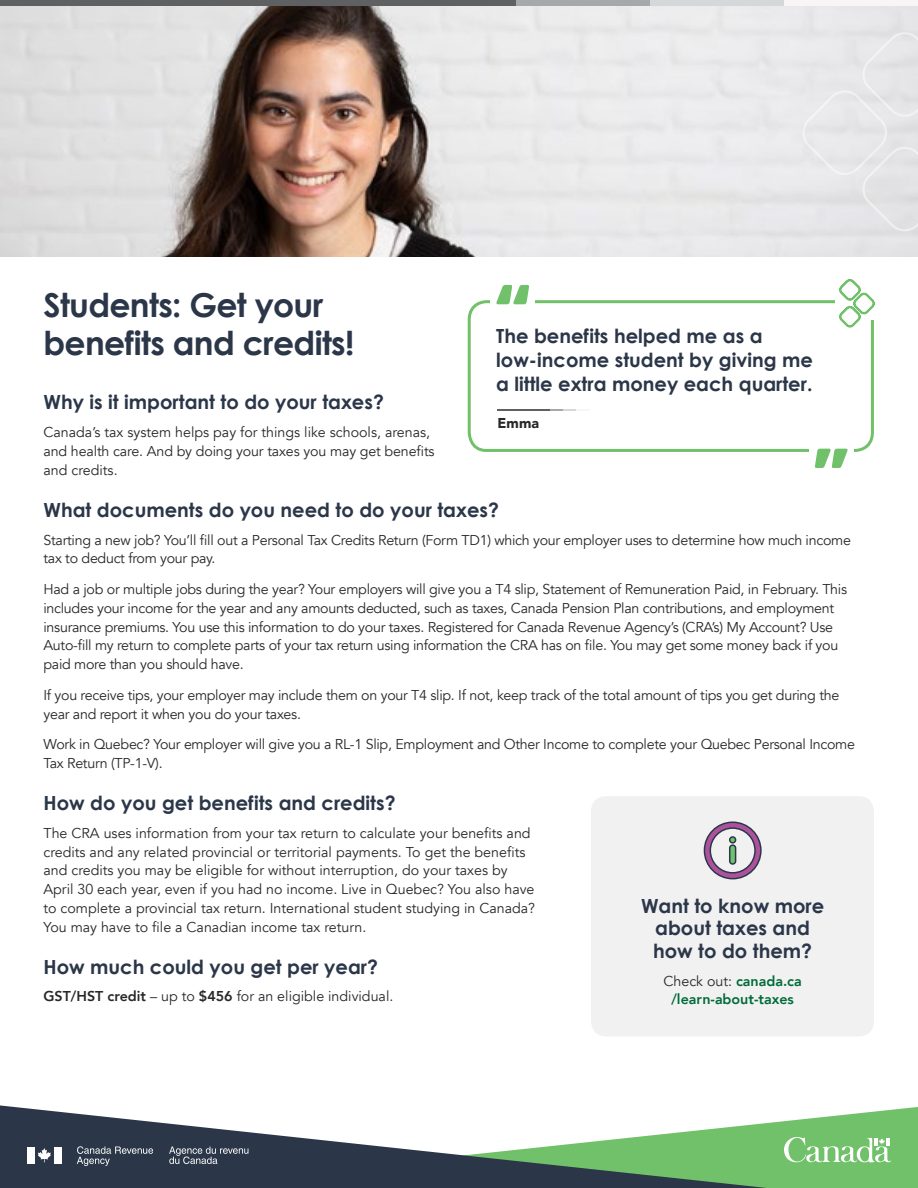
<style>
.page{position:relative;width:918px;height:1188px;background:#fff}
.page>*{position:absolute;margin:0;border:0;box-sizing:border-box;transform-origin:0 0}
.t1{font:700 33px/37.5px "Century Gothic";letter-spacing:-.02em;color:#2b3749}
.t2{font:700 19.5px/24px "Century Gothic";color:#2b3749}
.t3{font:14.25px/18.8px "Avenir";letter-spacing:-.02em;color:#292829}
.t4{font:14.25px/18.8px "Avenir";color:#292829}
.t5{font:800 14.25px/18.8px "Avenir";color:#006b39;text-align:center}
.t6{font:900 14.25px "Avenir";color:#292829}
.s1{font-weight:800}
.s2{font-weight:400;color:#292829}
</style>
<div class="page">
<div style="left:892px;top:1107px;width:26px;height:81px;background:#70c169"></div>
<svg style="left:0;top:1105px;width:892px;height:83px"></svg>
<div style="left:27px;top:1147px;width:8px;height:17px;background:#fff"></div>
<svg style="left:38px;top:1148px;width:13px;height:14px"></svg>
<div style="left:54px;top:1147px;width:8px;height:17px;background:#fff"></div>
<svg style="left:77px;top:1146px;width:76px;height:20px;background:#4d5766"></svg>
<svg style="left:169px;top:1147px;width:79px;height:17px"></svg>
<svg style="left:784px;top:1132px;width:107px;height:35px;background:#8ccd86"></svg>
<div style="left:784px;top:0;width:134px;height:7px;background:#f7f5f5"></div>
<div style="left:650px;top:0;width:134px;height:7px;background:#d6d7d8"></div>
<div style="left:515px;top:0;width:134px;height:7px;background:#a5a9ab"></div>
<div style="left:375px;top:0;width:140px;height:7px;background:#5f6061"></div>
<div style="left:0;top:0;width:381px;height:7px;background:#5f6061"></div>
<div style="left:468px;top:300px;width:406px;height:152px;border:3px solid #70c169;border-radius:18px"></div>
<div style="left:490px;top:296px;width:45px;height:12px;background:#fff"></div>
<svg style="left:496px;top:285px;width:33px;height:19px"></svg>
<div style="left:809px;top:446px;width:45px;height:12px;background:#fff"></div>
<svg style="left:815px;top:449px;width:33px;height:19px"></svg>
<svg style="left:536px;top:409px;width:40px;height:2px"></svg>
<hr style="left:498px;top:409px;width:38px;height:2px;background:#5f6061">
<img style="left:0;top:7px;width:918px;height:250px">
<svg style="left:669px;top:25px;width:249px;height:410px"></svg>
<div style="left:591px;top:796px;width:283px;height:240px;background:#f1f1f2;border-radius:15px"></div>
<svg style="left:703px;top:821px;width:59px;height:59px"></svg>
<h1 class="t1" style="left:44px;top:285px;width:312px">Students: Get your benefits and credits!</h1>
<h2 class="t2" style="left:44px;top:390px;width:342px">Why is it important to do your taxes?</h2>
<p class="t4" style="left:44px;top:423px;width:393px">Canada’s tax system helps pay for things like schools, arenas, and health care. And by doing your taxes you may get benefits and credits.</p>
<h2 class="t2" style="left:496px;top:323px;width:318px">The benefits helped me as a low-income student by giving me a little extra money each quarter.</h2>
<p class="t6" style="left:498px;top:411px;width:43px">Emma</p>
<h2 class="t2" style="left:44px;top:497px;width:457px">What documents do you need to do your taxes?</h2>
<p class="t3" style="left:44px;top:531px;width:809px">Starting a new job? You’ll fill out a Personal Tax Credits Return (Form TD1) which your employer uses to determine how much income tax to deduct from your pay.</p>
<p class="t3" style="left:44px;top:580px;width:805px">Had a job or multiple jobs during the year? Your employers will give you a T4 slip, Statement of Remuneration Paid, in February. This includes your income for the year and any amounts deducted, such as taxes, Canada Pension Plan contributions, and employment insurance premiums. You use this information to do your taxes. Registered for Canada Revenue Agency’s (CRA’s) My Account? Use Auto-fill my return to complete parts of your tax return using information the CRA has on file. You may get some money back if you paid more than you should have.</p>
<p class="t3" style="left:44px;top:686px;width:797px">If you receive tips, your employer may include them on your T4 slip. If not, keep track of the total amount of tips you get during the year and report it when you do your taxes.</p>
<p class="t3" style="left:44px;top:735px;width:813px">Work in Quebec? Your employer will give you a RL-1 Slip, Employment and Other Income to complete your Quebec Personal Income<br>Tax Return (TP-1-V).</p>
<h2 class="t2" style="left:44px;top:790px;width:354px">How do you get benefits and credits?</h2>
<p class="t4" style="left:44px;top:824px;width:493px">The CRA uses information from your tax return to calculate your benefits and credits and any related provincial or territorial payments. To get the benefits and credits you may be eligible for without interruption, do your taxes by April 30 each year, even if you had no income. Live in Quebec? You also have to complete a provincial tax return. International student studying in Canada?<br>You may have to file a Canadian income tax return.</p>
<h2 class="t2" style="left:44px;top:954px;width:336px">How much could you get per year?</h2>
<p class="t4" style="left:44px;top:987px;width:351px"><span class="s1">GST/HST credit</span> – up to <span class="s1">$456</span> for an eligible individual.</p>
<h2 class="t2" style="left:641px;top:894px;width:185px;line-height:22.5px;text-align:center">Want to know more about taxes and how to do them?</h2>
<p class="t5" style="left:664px;top:971px;width:140px"><span class="s2">Check out:</span> canada.ca /learn-about-taxes</p>
</div>
